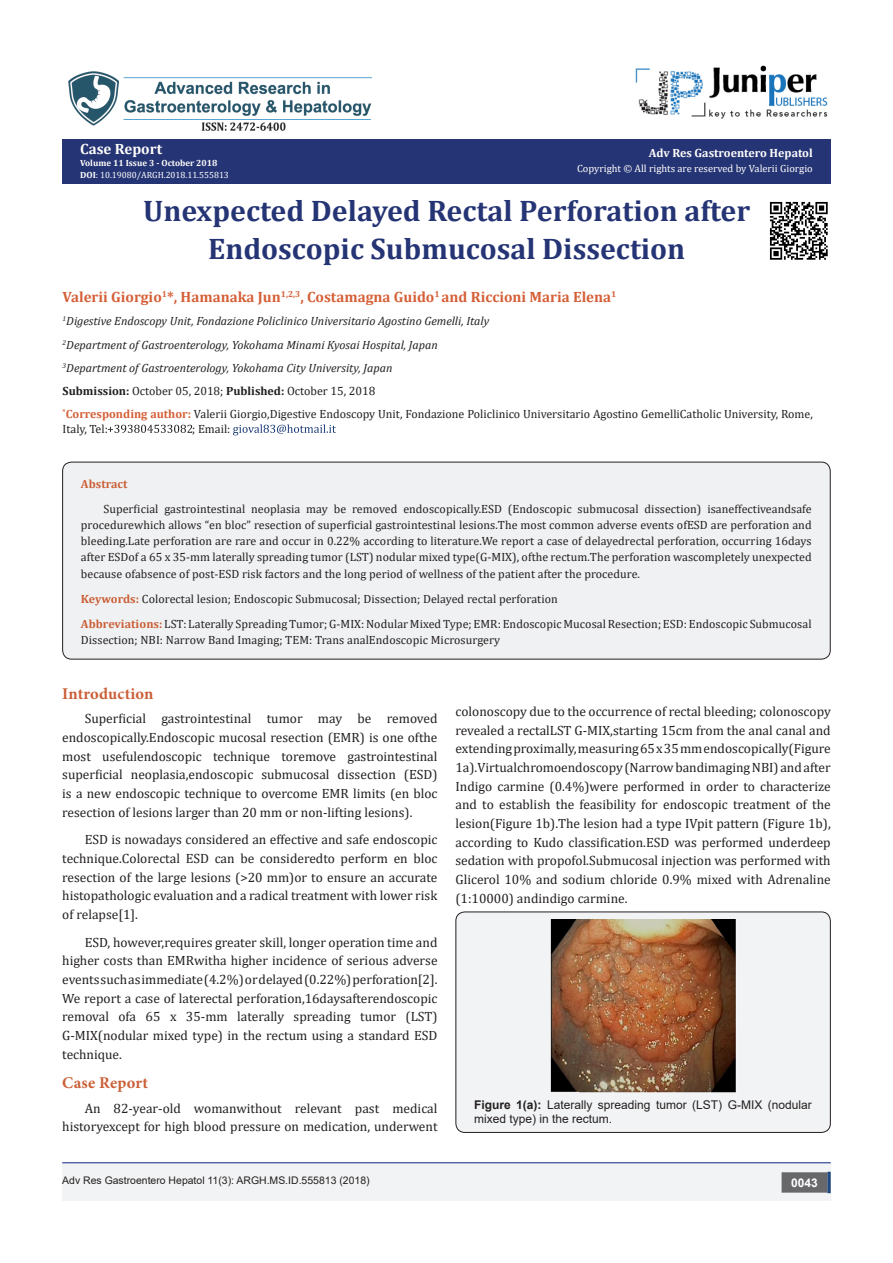
<style>
.page{position:relative;width:893px;height:1263px;background:#fff}
.page>*{position:absolute;margin:0;border:0;box-sizing:border-box;transform-origin:0 0}
.t1{font:700 29.85px/37.3px "Cambria";color:#253474;text-align:center}
.List_Paragraph{font:700 16.5px "Minion Pro";letter-spacing:.01em;color:#ca5f37}
.t2{font:700 15px "Cambria";color:#d55f37}
.t3{font:700 15px "Cambria";color:#fffefc}
.List_Paragraph-2{font:13.5px/18.8px "Cambria";color:#231f20;text-align:justify}
.t4{font:12px/16.2px "Cambria";letter-spacing:.005em;color:#231f20}
.t5{font:italic 12px "Cambria";color:#231f20}
.t6{font:12px/14.4px "Arial";color:#231f20}
.t7{font:700 12px "Cambria";color:#fffefc}
.t8{font:700 12px "Cambria";letter-spacing:.005em;color:#ca5f37}
.t9{font:700 12px "Arial";color:#fff}
.t10{font:10.5px "Arial";color:#231f20}
.t11{font:10.5px "Cambria";color:#fffefc}
.t12{font:9px "Cambria";color:#fff}
.t13{font:700 9px "Cambria";color:#fffefc}
.s1{font-weight:700}
.s2{font-weight:700;color:#d55f37}
.s3{font-weight:700;color:#ca5f37}
</style>
<div class="page">
<div style="left:62px;top:139px;width:769px;height:45px;background:#253474"></div>
<img style="left:68px;top:71px;width:304px;height:60px">
<img style="left:635px;top:65px;width:193px;height:54px">
<div style="left:62px;top:1162px;width:769px;height:39px;background:#f2f3f4"></div>
<div style="left:782px;top:1173px;width:45px;height:19px;background:#68676a"></div>
<div style="left:782px;top:1172px;width:45px;height:20px;border:2px solid #68676a"></div>
<svg style="left:827px;top:1172px;width:4px;height:21px"></svg>
<hr style="left:62px;top:1162px;width:769px;height:1px;background:#253f8e">
<svg style="left:108px;top:424px;width:84px;height:9px"></svg>
<svg style="left:233px;top:424px;width:103px;height:11px"></svg>
<div style="left:63px;top:462px;width:767px;height:197px;background:#f0f1f2;border-radius:9px"></div>
<div style="left:62px;top:462px;width:769px;height:197px;border:1px solid #231f20;border-radius:9px"></div>
<div style="left:456px;top:912px;width:374px;height:220px;background:#f2f3f4;border-radius:9px"></div>
<div style="left:455px;top:911px;width:376px;height:222px;border:1px solid #231f20;border-radius:9px"></div>
<img style="left:550px;top:919px;width:186px;height:173px">
<img style="left:769px;top:201px;width:59px;height:59px">
<p class="t3" style="left:80px;top:138px;width:83px">Case Report</p>
<p class="t13" style="left:80px;top:156px;width:139px">Volume 11 Issue 3 - October 2018</p>
<p class="t12" style="left:80px;top:170px;width:150px"><span class="s1">DOI</span>: 10.19080/ARGH.2018.11.555813</p>
<p class="t7" style="left:649px;top:144px;width:165px">Adv Res Gastroentero Hepatol</p>
<p class="t11" style="left:577px;top:163px;width:237px">Copyright © All rights are reserved by Valerii Giorgio</p>
<p class="t1" style="left:143px;top:191px;width:609px">Unexpected Delayed Rectal Perforation after<br>Endoscopic Submucosal Dissection</p>
<p class="t2" style="left:63px;top:286px;width:555px">Valerii Giorgio<sup>1</sup>*, Hamanaka Jun<sup>1,2,3</sup>, Costamagna Guido<sup>1</sup> and Riccioni Maria Elena<sup>1</sup></p>
<p class="t5" style="left:63px;top:313px;width:428px"><sup>1</sup>Digestive Endoscopy Unit, Fondazione Policlinico Universitario Agostino Gemelli, Italy</p>
<p class="t5" style="left:63px;top:336px;width:377px"><sup>2</sup>Department of Gastroenterology, Yokohama Minami Kyosai Hospital, Japan</p>
<p class="t5" style="left:63px;top:359px;width:331px"><sup>3</sup>Department of Gastroenterology, Yokohama City University, Japan</p>
<p class="t4" style="left:63px;top:383px;width:314px"><span class="s1">Submission:</span> October 05, 2018; <span class="s1">Published:</span> October 15, 2018</p>
<p class="t4" style="left:63px;top:407px;width:752px;line-height:14.4px"><sup>*</sup><span class="s2">Corresponding author:</span> Valerii Giorgio,Digestive Endoscopy Unit, Fondazione Policlinico Universitario Agostino GemelliCatholic University, Rome,<br>Italy, Tel:</p>
<p class="t4" style="left:192px;top:421px;width:40px">; Email:</p>
<p class="t8" style="left:81px;top:475px;width:48px">Abstract</p>
<p class="t4" style="left:81px;top:501px;width:732px;text-align:justify;text-indent:22px">Superficial gastrointestinal neoplasia may be removed endoscopically.ESD (Endoscopic submucosal dissection) isaneffectiveandsafe procedurewhich allows “en bloc” resection of superficial gastrointestinal lesions.The most common adverse events ofESD are perforation and bleeding.Late perforation are rare and occur in 0.22% according to literature.We report a case of delayedrectal perforation, occurring 16days after ESDof a 65 x 35-mm laterally spreading tumor (LST) nodular mixed type(G-MIX), ofthe rectum.The perforation wascompletely unexpected because ofabsence of post-ESD risk factors and the long period of wellness of the patient after the procedure.</p>
<p class="t4" style="left:81px;top:590px;width:478px"><span class="s3">Keywords:</span> Colorectal lesion; Endoscopic Submucosal; Dissection; Delayed rectal perforation</p>
<p class="t4" style="left:81px;top:615px;width:732px"><span class="s3">Abbreviations:</span> LST: Laterally Spreading Tumor; G-MIX: Nodular Mixed Type; EMR: Endoscopic Mucosal Resection; ESD: Endoscopic Submucosal<br>Dissection; NBI: Narrow Band Imaging; TEM: Trans analEndoscopic Microsurgery</p>
<p class="List_Paragraph" style="left:62px;top:682px;width:93px">Introduction</p>
<p class="List_Paragraph-2" style="left:62px;top:709px;width:377px;text-indent:22px">Superficial gastrointestinal tumor may be removed endoscopically.Endoscopic mucosal resection (EMR) is one ofthe most usefulendoscopic technique toremove gastrointestinal superficial neoplasia,endoscopic submucosal dissection (ESD) is a new endoscopic technique to overcome EMR limits (en bloc resection of lesions larger than 20 mm or non-lifting lesions).</p>
<p class="List_Paragraph-2" style="left:62px;top:830px;width:377px;text-indent:22px">ESD is nowadays considered an effective and safe endoscopic technique.Colorectal ESD can be consideredto perform en bloc resection of the large lesions (&gt;20 mm)or to ensure an accurate histopathologic evaluation and a radical treatment with lower risk of relapse[1].</p>
<p class="List_Paragraph-2" style="left:62px;top:933px;width:377px;text-indent:22px">ESD, however,requires greater skill, longer operation time and higher costs than EMRwitha higher incidence of serious adverse events such as immediate (4.2%) or delayed (0.22%) perforation[2].<br>We report a case of laterectal perforation,16daysafterendoscopic removal ofa 65 x 35-mm laterally spreading tumor (LST)<br>G-MIX(nodular mixed type) in the rectum using a standard ESD technique.</p>
<p class="List_Paragraph" style="left:62px;top:1071px;width:87px">Case Report</p>
<p class="List_Paragraph-2" style="left:62px;top:1098px;width:377px;text-align:right">An 82-year-old womanwithout relevant past medical historyexcept for high blood pressure on medication, underwent</p>
<p class="List_Paragraph-2" style="left:455px;top:702px;width:377px">colonoscopy due to the occurrence of rectal bleeding; colonoscopy revealed a rectalLST G-MIX,starting 15cm from the anal canal and extending proximally, measuring 65 x 35 mm endoscopically(Figure 1a).Virtualchromoendoscopy (Narrow bandimaging NBI) and after Indigo carmine (0.4%)were performed in order to characterize and to establish the feasibility for endoscopic treatment of the lesion(Figure 1b).The lesion had a type IVpit pattern (Figure 1b), according to Kudo classification.ESD was performed underdeep sedation with propofol.Submucosal injection was performed with Glicerol 10% and sodium chloride 0.9% mixed with Adrenaline (1:10000) andindigo carmine.</p>
<p class="t6" style="left:474px;top:1097px;width:339px"><span class="s1">Figure 1(a):</span> Laterally spreading tumor (LST) G-MIX (nodular mixed type) in the rectum.</p>
<p class="t10" style="left:62px;top:1173px;width:309px">Adv Res Gastroentero Hepatol 11(3): ARGH.MS.ID.555813 (2018)</p>
<p class="t9" style="left:791px;top:1174px;width:28px">0043</p>
</div>
